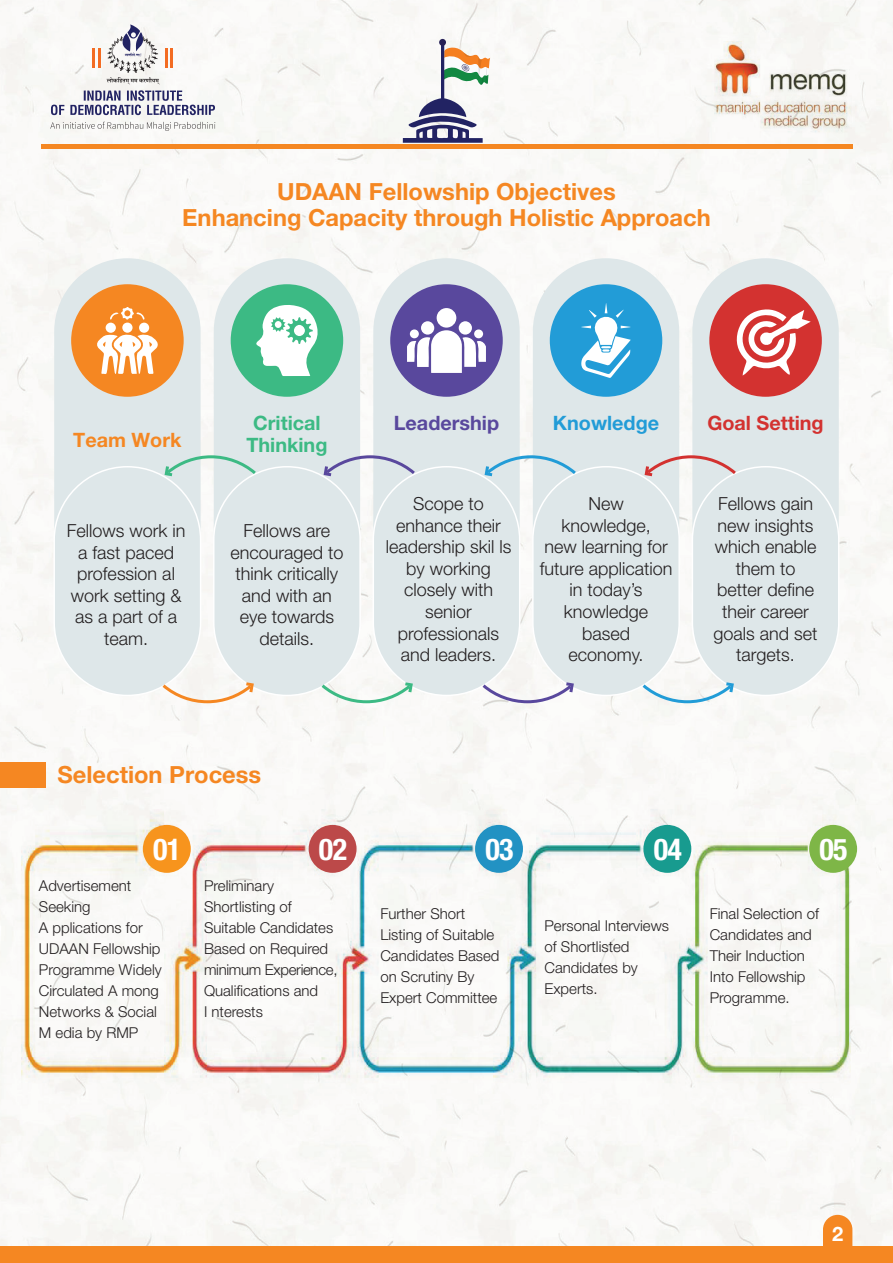
<style>
.page{position:relative;width:893px;height:1263px;background:#fff}
.page>*{position:absolute;margin:0;border:0;box-sizing:border-box;transform-origin:0 0}
.t1{font:700 condensed 30px "Helvetica Neue LT Pro";letter-spacing:-.02em;color:#fff}
.t2{font:700 23.7px/26.1px "Helvetica Neue LT Pro";color:#f58722;text-align:center}
.t3{font:700 20.1px "Helvetica Neue LT Pro";color:#fff}
.t4{font:700 19.8px/21.9px "Helvetica Neue LT Pro";color:#3cba84;text-align:center}
.t5{font:700 19.8px "Helvetica Neue LT Pro";color:#d33230}
.t6{font:700 19.8px "Helvetica Neue LT Pro";color:#59489d}
.t7{font:700 19.8px "Helvetica Neue LT Pro";color:#229cd7}
.t8{font:700 19.8px "Helvetica Neue LT Pro";color:#f58722}
.t9{font:300 18px/21.6px "Helvetica Neue LT Pro";color:#231f20;text-align:center}
.t10{font:300 15px/21px "Helvetica Neue LT Pro";color:#231f20}
</style>
<div class="page">
<img style="left:0;top:0;width:893px;height:1246px">
<div style="left:0;top:762px;width:45px;height:26px;background:#f58722"></div>
<svg style="left:50px;top:122px;width:165px;height:9px"></svg>
<svg style="left:106px;top:24px;width:54px;height:60px"></svg>
<hr style="left:93px;top:48px;width:2px;height:20px;background:#f36c23">
<hr style="left:98px;top:48px;width:2px;height:20px;background:#f36c23">
<hr style="left:165px;top:48px;width:3px;height:20px;background:#f36c23">
<hr style="left:171px;top:48px;width:2px;height:20px;background:#f36c23">
<svg style="left:51px;top:90px;width:164px;height:25px"></svg>
<svg style="left:403px;top:42px;width:87px;height:101px"></svg>
<div style="left:439px;top:39px;width:7px;height:7px;background:#262056;border-radius:50%"></div>
<img style="left:696px;top:41px;width:157px;height:97px">
<div style="left:0;top:1246px;width:893px;height:17px;background:#f58722"></div>
<div style="left:41px;top:144px;width:811px;height:5px;background:#f58722"></div>
<svg style="left:823px;top:1215px;width:29px;height:31px"></svg>
<div style="left:54px;top:258px;width:147px;height:437px;background:#dee7e9;border-radius:73px"></div>
<div style="left:214px;top:258px;width:146px;height:437px;background:#dee7e9;border-radius:73px"></div>
<div style="left:373px;top:258px;width:147px;height:437px;background:#dee7e9;border-radius:73px"></div>
<div style="left:533px;top:258px;width:146px;height:437px;background:#dee7e9;border-radius:73px"></div>
<div style="left:692px;top:258px;width:147px;height:437px;background:#dee7e9;border-radius:73px"></div>
<div style="left:53px;top:466px;width:148px;height:230px;border:2px solid #fff;border-radius:73px"></div>
<div style="left:213px;top:466px;width:148px;height:230px;border:2px solid #fff;border-radius:73px"></div>
<div style="left:373px;top:466px;width:147px;height:230px;border:2px solid #fff;border-radius:73px"></div>
<div style="left:532px;top:466px;width:148px;height:230px;border:2px solid #fff;border-radius:73px"></div>
<div style="left:692px;top:466px;width:147px;height:230px;border:2px solid #fff;border-radius:73px"></div>
<div style="left:71px;top:284px;width:113px;height:113px;background:#f58722;border-radius:50%"></div>
<svg style="left:97px;top:334px;width:61px;height:40px"></svg>
<div style="left:106px;top:323px;width:10px;height:10px;background:#fff;border-radius:50%"></div>
<div style="left:122px;top:323px;width:11px;height:10px;background:#fff;border-radius:50%"></div>
<div style="left:139px;top:323px;width:10px;height:10px;background:#fff;border-radius:50%"></div>
<svg style="left:110px;top:307px;width:34px;height:13px"></svg>
<div style="left:231px;top:284px;width:112px;height:113px;background:#3cba84;border-radius:50%"></div>
<div style="left:390px;top:284px;width:113px;height:113px;background:#59489d;border-radius:50%"></div>
<div style="left:550px;top:284px;width:112px;height:113px;background:#229cd7;border-radius:50%"></div>
<div style="left:709px;top:284px;width:113px;height:113px;background:#d33230;border-radius:50%"></div>
<svg style="left:256px;top:305px;width:62px;height:71px"></svg>
<div style="left:294px;top:325px;width:11px;height:11px;background:#fff;border-radius:50%"></div>
<div style="left:275px;top:321px;width:7px;height:7px;background:#fff;border-radius:50%"></div>
<svg style="left:407px;top:330px;width:79px;height:43px"></svg>
<div style="left:437px;top:308px;width:19px;height:20px;background:#fff;border-radius:50%"></div>
<div style="left:459px;top:321px;width:13px;height:14px;background:#fff;border-radius:50%"></div>
<div style="left:421px;top:321px;width:13px;height:14px;background:#fff;border-radius:50%"></div>
<div style="left:410px;top:329px;width:9px;height:9px;background:#fff;border-radius:50%"></div>
<div style="left:474px;top:329px;width:9px;height:9px;background:#fff;border-radius:50%"></div>
<svg style="left:581px;top:303px;width:50px;height:75px"></svg>
<svg style="left:736px;top:309px;width:75px;height:67px"></svg>
<svg style="left:165px;top:455px;width:91px;height:21px"></svg>
<svg style="left:163px;top:682px;width:91px;height:21px"></svg>
<svg style="left:324px;top:455px;width:91px;height:21px"></svg>
<svg style="left:322px;top:682px;width:91px;height:21px"></svg>
<svg style="left:485px;top:455px;width:91px;height:21px"></svg>
<svg style="left:483px;top:682px;width:91px;height:21px"></svg>
<svg style="left:645px;top:455px;width:91px;height:21px"></svg>
<svg style="left:643px;top:682px;width:91px;height:21px"></svg>
<img style="left:22px;top:810px;width:834px;height:272px">
<div style="left:143px;top:825px;width:48px;height:48px;background:#f7941d;border-radius:50%"></div>
<div style="left:309px;top:825px;width:48px;height:48px;background:#bc4949;border-radius:50%"></div>
<div style="left:475px;top:825px;width:48px;height:48px;background:#2292c3;border-radius:50%"></div>
<div style="left:643px;top:825px;width:48px;height:48px;background:#189b8f;border-radius:50%"></div>
<div style="left:809px;top:825px;width:48px;height:48px;background:#7eb647;border-radius:50%"></div>
<h2 class="t2" style="left:182px;top:178px;width:530px">UDAAN Fellowship Objectives<br>Enhancing Capacity through Holistic Approach</h2>
<h3 class="t8" style="left:73px;top:428px;width:110px">Team Work</h3>
<p class="t9" style="left:67px;top:519px;width:120px">Fellows work in a fast paced profession al work setting &amp; as a part of a team.</p>
<h3 class="t4" style="left:246px;top:412px;width:83px">Critical<br>Thinking</h3>
<p class="t9" style="left:230px;top:519px;width:115px">Fellows are encouraged to think critically and with an eye towards details.</p>
<h2 class="t2" style="left:58px;top:760px;width:205px">Selection Process</h2>
<h3 class="t6" style="left:394px;top:411px;width:107px">Leadership</h3>
<p class="t9" style="left:386px;top:492px;width:127px">Scope to enhance their leadership skil ls by working closely with senior professionals and leaders.</p>
<h3 class="t7" style="left:553px;top:411px;width:108px">Knowledge</h3>
<p class="t9" style="left:540px;top:492px;width:134px">New<br>knowledge,<br>new learning for future application in today’s knowledge based<br>economy.</p>
<h3 class="t5" style="left:707px;top:411px;width:118px">Goal Setting</h3>
<p class="t9" style="left:713px;top:492px;width:106px">Fellows gain new insights which enable them to better define their career goals and set targets.</p>
<h1 class="t1" style="left:153px;top:831px;width:30px">01</h1>
<h1 class="t1" style="left:319px;top:831px;width:30px">02</h1>
<h1 class="t1" style="left:485px;top:831px;width:30px">03</h1>
<h1 class="t1" style="left:654px;top:831px;width:30px">04</h1>
<h1 class="t1" style="left:819px;top:831px;width:30px">05</h1>
<p class="t10" style="left:39px;top:874px;width:124px">Advertisement<br>Seeking<br>A pplications for<br>UDAAN Fellowship<br>Programme Widely<br>Circulated A mong<br>Networks &amp; Social<br>M edia by RMP</p>
<p class="t10" style="left:204px;top:874px;width:135px">Preliminary<br>Shortlisting of<br>Suitable Candidates<br>Based on Required minimum Experience,<br>Qualifications and<br>I nterests</p>
<p class="t10" style="left:380px;top:903px;width:121px">Further Short<br>Listing of Suitable<br>Candidates Based on Scrutiny By<br>Expert Committee</p>
<p class="t10" style="left:710px;top:903px;width:111px">Final Selection of<br>Candidates and<br>Their Induction<br>Into Fellowship<br>Programme.</p>
<p class="t10" style="left:544px;top:915px;width:126px">Personal Interviews of Shortlisted<br>Candidates by<br>Experts.</p>
<h3 class="t3" style="left:832px;top:1221px;width:13px">2</h3>
</div>
